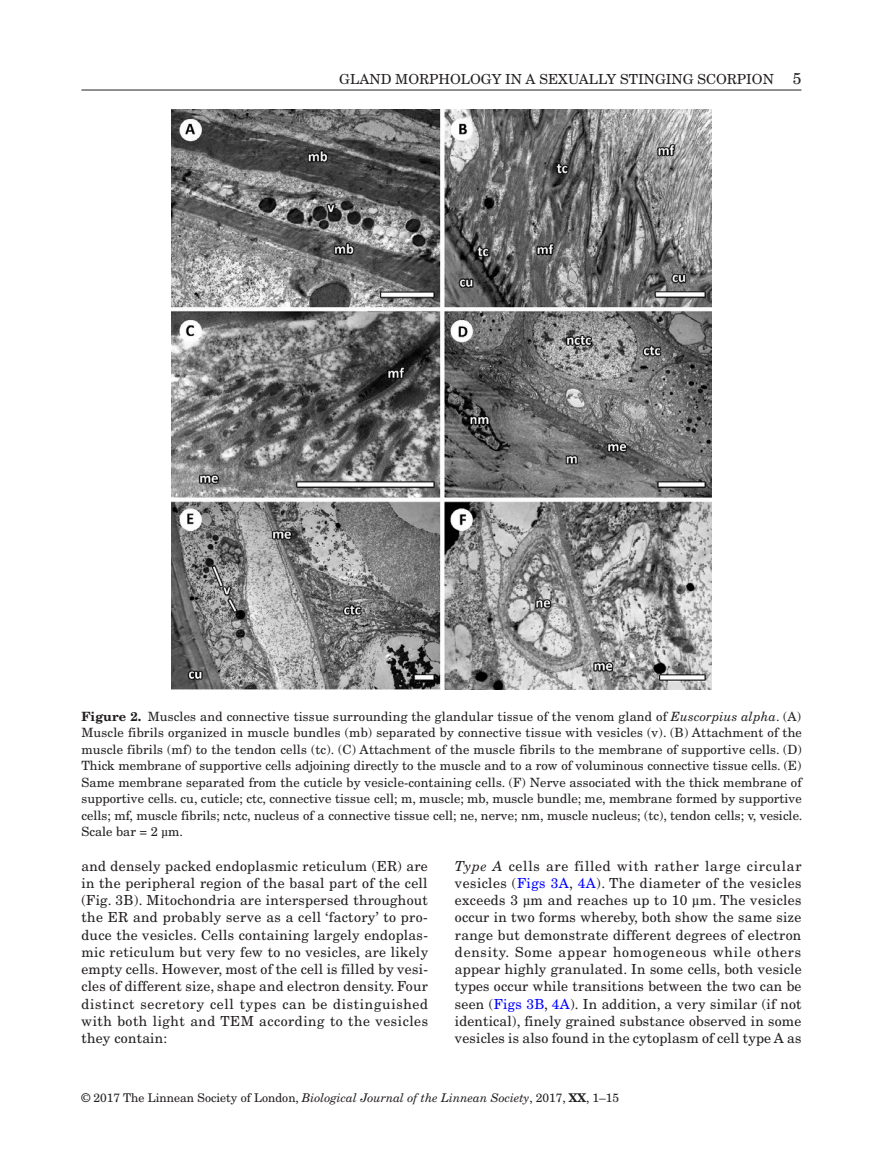
<style>
.page{position:relative;width:893px;height:1174px;background:#fff}
.page>*{position:absolute;margin:0;border:0;box-sizing:border-box;transform-origin:0 0}
.t1{font:13.8px/17.2px "New Century Schlbk";letter-spacing:.01em;color:#231f20;text-align:justify}
.t2{font:12.75px/16.5px "New Century Schlbk";color:#231f20;text-align:justify}
.t3{font:12px "New Century Schlbk";color:#231f20}
.s1{font-size:15.75px}
.s2{font-weight:700}
.s3{font-style:italic}
.s4{font-family:"Gandhari Unicode"}
.s5{color:#00f}
</style>
<div class="page">
<hr style="left:81px;top:90px;width:720px;height:1px;background:#231f20">
<img style="left:171px;top:110px;width:540px;height:579px">
<p class="t1" style="left:339px;top:70px;width:464px">GLAND MORPHOLOGY IN A SEXUALLY STINGING SCORPION <span class="s1">5</span></p>
<p class="t2" style="left:81px;top:708px;width:722px"><span class="s2">Figure 2.</span> Muscles and connective tissue surrounding the glandular tissue of the venom gland of <span class="s3">Euscorpius alpha</span>. (A)<br>Muscle fibrils organized in muscle bundles (mb) separated by connective tissue with vesicles (v). (B) Attachment of the muscle fibrils (mf) to the tendon cells (tc). (C) Attachment of the muscle fibrils to the membrane of supportive cells. (D)<br>Thick membrane of supportive cells adjoining directly to the muscle and to a row of voluminous connective tissue cells. (E)<br>Same membrane separated from the cuticle by vesicle-containing cells. (F) Nerve associated with the thick membrane of supportive cells. cu, cuticle; ctc, connective tissue cell; m, muscle; mb, muscle bundle; me, membrane formed by supportive cells; mf, muscle fibrils; nctc, nucleus of a connective tissue cell; ne, nerve; nm, muscle nucleus; (tc), tendon cells; v, vesicle.<br>Scale bar = 2 <span class="s4">µ</span>m.</p>
<p class="t1" style="left:81px;top:857px;width:348px">and densely packed endoplasmic reticulum (ER) are in the peripheral region of the basal part of the cell (Fig. 3B). Mitochondria are interspersed throughout the ER and probably serve as a cell ‘factory’ to pro&shy;duce the vesicles. Cells containing largely endoplas&shy;mic reticulum but very few to no vesicles, are likely empty cells. However, most of the cell is filled by vesi&shy;cles of different size, shape and electron density. Four distinct secretory cell types can be distinguished with both light and TEM according to the vesicles they contain:</p>
<p class="t1" style="left:455px;top:857px;width:348px"><span class="s3">Type A</span> cells are filled with rather large circular vesicles (<span class="s5">Figs 3A</span>, <span class="s5">4A</span>). The diameter of the vesicles exceeds 3 <span class="s4">µ</span>m and reaches up to 10 <span class="s4">µ</span>m. The vesicles occur in two forms whereby, both show the same size range but demonstrate different degrees of electron density. Some appear homogeneous while others appear highly granulated. In some cells, both vesicle types occur while transitions between the two can be seen (<span class="s5">Figs 3B</span>, <span class="s5">4A</span>). In addition, a very similar (if not identical), finely grained substance observed in some vesicles is also found in the cytoplasm of cell type A as</p>
<p class="t3" style="left:81px;top:1090px;width:539px">© 2017 The Linnean Society of London, <span class="s3">Biological Journal of the Linnean Society</span>, 2017, <span class="s2">XX</span>, 1–15</p>
</div>
